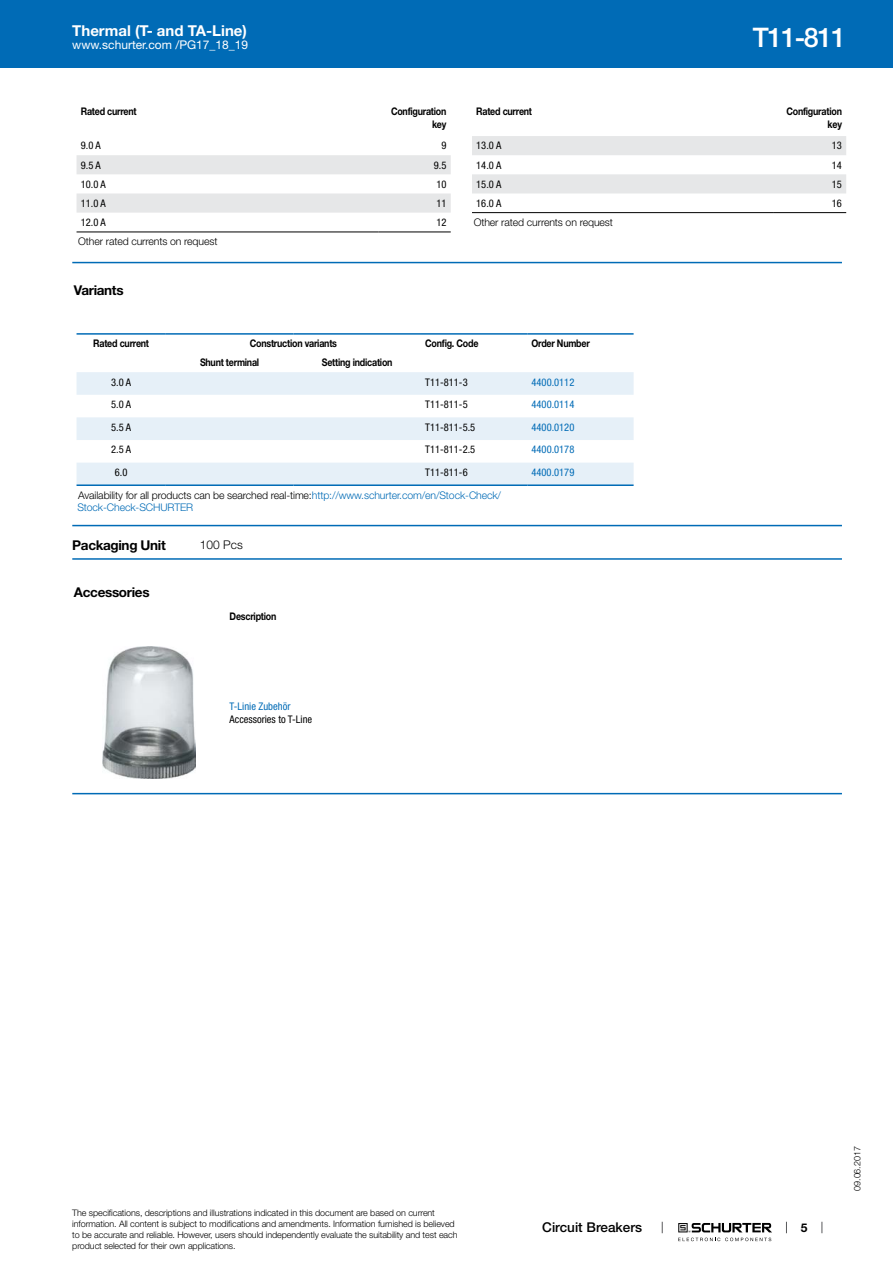
<style>
.page{position:relative;width:893px;height:1263px;background:#fff}
.page>*{position:absolute;margin:0;border:0;box-sizing:border-box;transform-origin:0 0}
.t1{font:500 27px "Helvetica Neue LT";letter-spacing:-.05em;color:#fff}
.t2{font:700 15px "Helvetica Neue LT";color:#fff}
.t3{font:700 13.5px "Helvetica Neue LT";letter-spacing:-.025em;color:#000}
.t4{font:500 13.5px "Helvetica Neue LT";color:#000}
.t5{font:12px "Helvetica Neue LT";color:#fff}
.t6{font:300 12px "Helvetica Neue LT";color:#000}
.t7{font:700 12px "Helvetica Neue LT";color:#000}
.t8{font:700 10.5px/12.6px "Helvetica Neue LT";letter-spacing:-.025em;color:#000;text-align:right;scale:.85 1}
.t9{font:condensed 10.5px "Helvetica Neue LT";color:#000}
.t10{font:300 10.5px/12.6px "Helvetica Neue LT";letter-spacing:-.01em;color:#006bb6}
.t11{font:condensed 10.5px "Helvetica Neue LT";color:#006bb6}
.t12{font:300 10.5px "Helvetica Neue LT";letter-spacing:-.01em;color:#000}
.t13{font:300 9px/10.8px "Helvetica Neue LT";letter-spacing:-.01em;color:#000}
.s1{color:#000}
</style>
<div class="page">
<svg style="left:678px;top:1223px;width:94px;height:18px"></svg>
<div style="left:0;top:0;width:893px;height:68px;background:#006bb6"></div>
<svg style="left:77px;top:231px;width:374px;height:1px"></svg>
<svg style="left:77px;top:155px;width:374px;height:58px"></svg>
<hr style="left:77px;top:232px;width:301px;height:1px;background:#000">
<hr style="left:378px;top:232px;width:73px;height:1px;background:#000">
<svg style="left:472px;top:193px;width:374px;height:21px"></svg>
<svg style="left:472px;top:136px;width:374px;height:57px"></svg>
<hr style="left:472px;top:212px;width:302px;height:1px;background:#000">
<hr style="left:774px;top:212px;width:72px;height:1px;background:#000">
<hr style="left:72px;top:262px;width:770px;height:1px;background:#006bb6">
<svg style="left:77px;top:372px;width:557px;height:112px;fill:#e6f0f8"></svg>
<hr style="left:77px;top:333px;width:89px;height:2px;background:#006bb6">
<hr style="left:166px;top:333px;width:127px;height:2px;background:#006bb6">
<hr style="left:293px;top:333px;width:128px;height:2px;background:#006bb6">
<hr style="left:421px;top:333px;width:106px;height:2px;background:#006bb6">
<hr style="left:527px;top:333px;width:107px;height:2px;background:#006bb6">
<hr style="left:77px;top:484px;width:89px;height:2px;background:#006bb6">
<hr style="left:166px;top:484px;width:127px;height:2px;background:#006bb6">
<hr style="left:293px;top:484px;width:128px;height:2px;background:#006bb6">
<hr style="left:421px;top:484px;width:106px;height:2px;background:#006bb6">
<hr style="left:527px;top:484px;width:107px;height:2px;background:#006bb6">
<hr style="left:72px;top:525px;width:770px;height:1px;background:#006bb6">
<hr style="left:72px;top:558px;width:770px;height:2px;background:#006bb6">
<img style="left:102px;top:646px;width:94px;height:132px">
<hr style="left:72px;top:793px;width:770px;height:1px;background:#006bb6">
<h2 class="t2" style="left:72px;top:21px;width:176px">Thermal (T- and TA-Line)</h2>
<h3 class="t5" style="left:72px;top:38px;width:178px">www.schurter.com /PG17_18_19</h3>
<p class="t8" style="left:81px;top:105px;width:67px">Rated current</p>
<p class="t8" style="left:391px;top:105px;width:67px">Configuration key</p>
<p class="t9" style="left:81px;top:140px;width:21px">9.0 A</p>
<p class="t9" style="left:441px;top:140px;width:7px">9</p>
<p class="t9" style="left:81px;top:159px;width:21px">9.5 A</p>
<p class="t9" style="left:434px;top:159px;width:14px">9.5</p>
<p class="t9" style="left:81px;top:178px;width:27px">10.0 A</p>
<p class="t9" style="left:436px;top:178px;width:12px">10</p>
<p class="t9" style="left:81px;top:197px;width:27px">11.0 A</p>
<p class="t9" style="left:436px;top:197px;width:12px">11</p>
<p class="t9" style="left:81px;top:216px;width:27px">12.0 A</p>
<p class="t9" style="left:436px;top:216px;width:12px">12</p>
<p class="t12" style="left:78px;top:235px;width:141px">Other rated currents on request</p>
<h3 class="t3" style="left:74px;top:282px;width:51px">Variants</h3>
<h1 class="t1" style="left:753px;top:21px;width:95px">T11-811</h1>
<p class="t8" style="left:476px;top:105px;width:67px">Rated current</p>
<p class="t8" style="left:786px;top:105px;width:67px">Configuration key</p>
<p class="t9" style="left:476px;top:140px;width:27px">13.0 A</p>
<p class="t9" style="left:832px;top:140px;width:12px">13</p>
<p class="t9" style="left:476px;top:159px;width:27px">14.0 A</p>
<p class="t9" style="left:832px;top:159px;width:12px">14</p>
<p class="t9" style="left:476px;top:178px;width:27px">15.0 A</p>
<p class="t9" style="left:832px;top:178px;width:12px">15</p>
<p class="t9" style="left:476px;top:197px;width:27px">16.0 A</p>
<p class="t9" style="left:832px;top:197px;width:12px">16</p>
<p class="t12" style="left:474px;top:216px;width:141px">Other rated currents on request</p>
<p class="t8" style="left:93px;top:337px;width:67px">Rated current</p>
<p class="t8" style="left:250px;top:337px;width:104px">Construction variants</p>
<p class="t8" style="left:425px;top:337px;width:64px">Config. Code</p>
<p class="t8" style="left:531px;top:337px;width:70px">Order Number</p>
<p class="t8" style="left:200px;top:356px;width:71px">Shunt terminal</p>
<p class="t8" style="left:322px;top:356px;width:85px">Setting indication</p>
<p class="t9" style="left:111px;top:376px;width:21px">3.0 A</p>
<p class="t9" style="left:425px;top:376px;width:44px">T11-811-3</p>
<p class="t11" style="left:531px;top:376px;width:44px">4400.0112</p>
<p class="t9" style="left:111px;top:398px;width:21px">5.0 A</p>
<p class="t9" style="left:425px;top:398px;width:44px">T11-811-5</p>
<p class="t11" style="left:531px;top:398px;width:44px">4400.0114</p>
<p class="t9" style="left:111px;top:421px;width:21px">5.5 A</p>
<p class="t9" style="left:425px;top:421px;width:52px">T11-811-5.5</p>
<p class="t11" style="left:531px;top:421px;width:44px">4400.0120</p>
<p class="t9" style="left:111px;top:444px;width:21px">2.5 A</p>
<p class="t9" style="left:425px;top:444px;width:52px">T11-811-2.5</p>
<p class="t11" style="left:531px;top:444px;width:44px">4400.0178</p>
<p class="t9" style="left:115px;top:466px;width:14px">6.0</p>
<p class="t9" style="left:425px;top:466px;width:44px">T11-811-6</p>
<p class="t11" style="left:531px;top:466px;width:44px">4400.0179</p>
<p class="t10" style="left:77px;top:488px;width:425px"><span class="s1">Availability for all products can be searched real-time:</span>http://www.schurter.com/en/Stock-Check/<br>Stock-Check-SCHURTER</p>
<h3 class="t3" style="left:72px;top:536px;width:95px">Packaging Unit</h3>
<h3 class="t6" style="left:200px;top:537px;width:44px">100 Pcs</h3>
<h3 class="t3" style="left:74px;top:583px;width:77px">Accessories</h3>
<p class="t8" style="left:230px;top:609px;width:57px">Description</p>
<p class="t11" style="left:230px;top:700px;width:62px">T-Linie Zubehör</p>
<p class="t9" style="left:230px;top:713px;width:84px">Accessories to T-Line</p>
<p class="t13" style="left:72px;top:1207px;width:387px">The specifications, descriptions and illustrations indicated in this document are based on current information. All content is subject to modifications and amendments. Information furnished is believed to be accurate and reliable. However, users should independently evaluate the suitability and test each product selected for their own applications.</p>
<h3 class="t4" style="left:542px;top:1219px;width:101px">Circuit Breakers</h3>
<h3 class="t7" style="left:801px;top:1220px;width:8px">5</h3>
<p class="t13" style="left:852px;top:1191px;width:46px;rotate:-90deg">09.06.2017</p>
</div>
